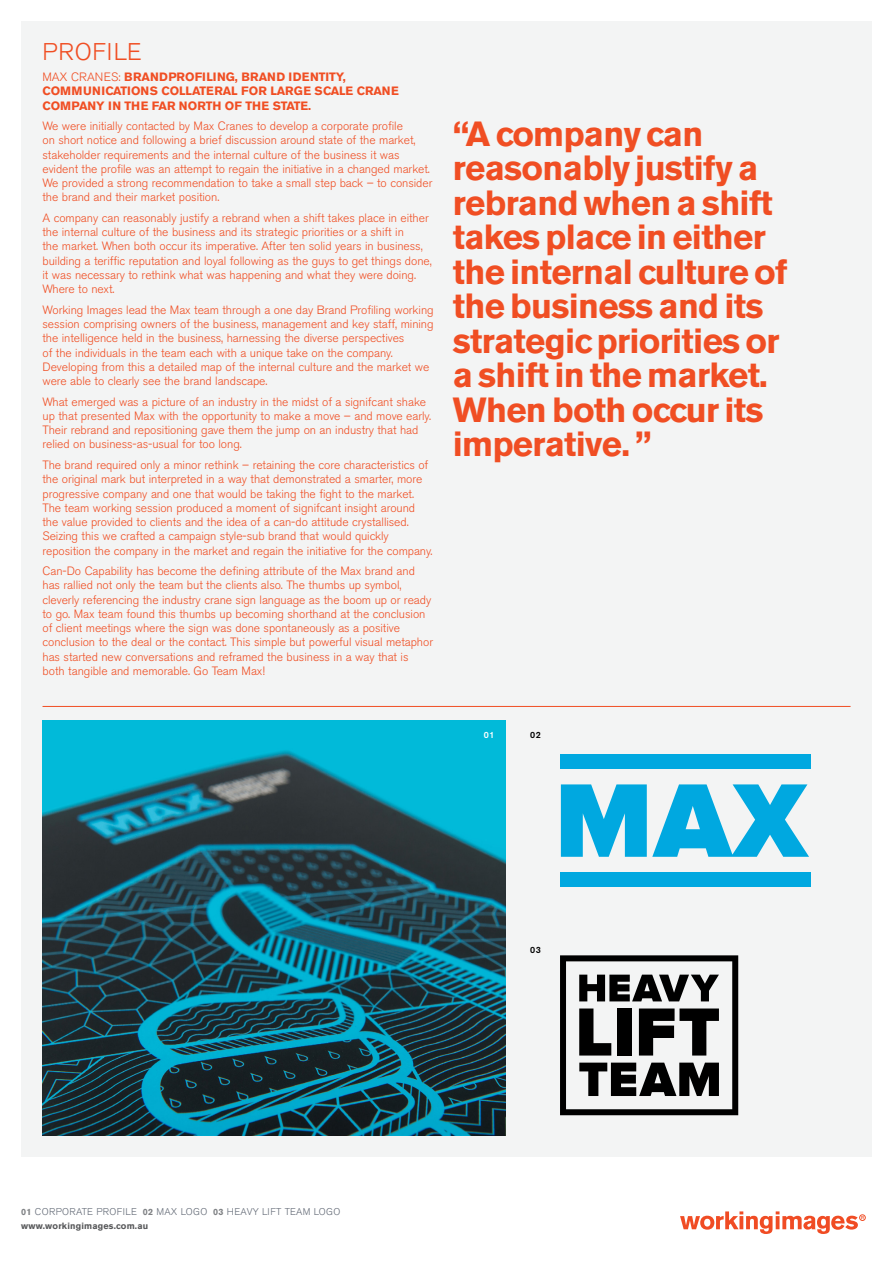
<style>
.page{position:relative;width:893px;height:1263px;background:#fff}
.page>*{position:absolute;margin:0;border:0;box-sizing:border-box;transform-origin:0 0}
.t1{font:700 34.65px/34.5px "Akzidenz Grotesk BE";letter-spacing:-.02em;color:#f04e23}
.t2{font:300 24px "Akzidenz Grotesk BE";letter-spacing:.035em;color:#f04e23}
.t3{font:300 12px/14.2px "Akzidenz Grotesk BE";letter-spacing:-.005em;color:#f04e23}
.t4{font:700 12px/14.2px "Akzidenz Grotesk BE";letter-spacing:-.005em;color:#f04e23}
.t5{font:300 9.75px "Akzidenz Grotesk BE";letter-spacing:.03em;color:#646b77}
.t6{font:700 9px "Akzidenz Grotesk BE";letter-spacing:.02em;color:#58595b}
.t7{font:500 9px "Akzidenz Grotesk BE";color:#000}
.t8{font:500 9px "Akzidenz Grotesk BE";color:#fff}
.s1{font-weight:300}
.s2{font-weight:700;font-size:9px;color:#808285}
</style>
<div class="page">
<div style="left:21px;top:21px;width:851px;height:1136px;background:#f3f4f4"></div>
<img style="left:43px;top:720px;width:462px;height:415px">
<hr style="left:43px;top:706px;width:808px;height:1px;background:#f04e23">
<svg style="left:680px;top:1211px;width:185px;height:23px"></svg>
<div style="left:560px;top:754px;width:250px;height:15px;background:#00a8e0"></div>
<div style="left:560px;top:872px;width:250px;height:15px;background:#00a8e0"></div>
<svg style="left:561px;top:784px;width:248px;height:73px"></svg>
<svg style="left:560px;top:955px;width:178px;height:160px"></svg>
<h2 class="t2" style="left:43px;top:39px;width:101px">PROFILE</h2>
<p class="t4" style="left:43px;top:70px;width:358px"><span class="s1">MAX CRANES:</span> BRANDPROFILING, BRAND IDENTITY,<br>COMMUNICATIONS COLLATERAL FOR LARGE SCALE CRANE<br>COMPANY IN THE FAR NORTH OF THE STATE.</p>
<p class="t3" style="left:43px;top:119px;width:391px">We were initially contacted by Max Cranes to develop a corporate profile<br>on short notice and following a brief discussion around state of the market, stakeholder requirements and the internal culture of the business it was evident the profile was an attempt to regain the initiative in a changed market.<br>We provided a strong recommendation to take a small step back – to consider the brand and their market position.</p>
<p class="t3" style="left:43px;top:211px;width:391px">A company can reasonably justify a rebrand when a shift takes place in either the internal culture of the business and its strategic priorities or a shift in<br>the market. When both occur its imperative. After ten solid years in business, building a teriffic reputation and loyal following as the guys to get things done, it was necessary to rethink what was happening and what they were doing.<br>Where to next.</p>
<p class="t3" style="left:43px;top:303px;width:393px">Working Images lead the Max team through a one day Brand Profiling working session comprising owners of the business, management and key staff, mining the intelligence held in the business, harnessing the diverse perspectives<br>of the individuals in the team each with a unique take on the company.<br>Developing from this a detailed map of the internal culture and the market we were able to clearly see the brand landscape.</p>
<p class="t3" style="left:43px;top:395px;width:390px">What emerged was a picture of an industry in the midst of a signifcant shake up that presented Max with the opportunity to make a move – and move early.<br>Their rebrand and repositioning gave them the jump on an industry that had relied on business-as-usual for too long.</p>
<p class="t3" style="left:43px;top:458px;width:392px">The brand required only a minor rethink – retaining the core characteristics of the original mark but interpreted in a way that demonstrated a smarter, more progressive company and one that would be taking the fight to the market.<br>The team working session produced a moment of signifcant insight around the value provided to clients and the idea of a can-do attitude crystallised.<br>Seizing this we crafted a campaign style-sub brand that would quickly reposition the company in the market and regain the initiative for the company.</p>
<p class="t3" style="left:43px;top:564px;width:392px">Can-Do Capability has become the defining attribute of the Max brand and has rallied not only the team but the clients also. The thumbs up symbol, cleverly referencing the industry crane sign language as the boom up or ready to go. Max team found this thumbs up becoming shorthand at the conclusion of client meetings where the sign was done spontaneously as a positive conclusion to the deal or the contact. This simple but powerful visual metaphor has started new conversations and reframed the business in a way that is both tangible and memorable. Go Team Max!</p>
<h1 class="t1" style="left:453px;top:117px;width:336px">“A company can reasonably justify a rebrand when a shift takes place in either the internal culture of the business and its strategic priorities or a shift in the market.<br>When both occur its imperative. ”</h1>
<p class="t8" style="left:484px;top:729px;width:12px">01</p>
<p class="t7" style="left:530px;top:729px;width:12px">02</p>
<p class="t7" style="left:530px;top:944px;width:12px">03</p>
<p class="t5" style="left:21px;top:1206px;width:321px"><span class="s2">01</span> CORPORATE PROFILE <span class="s2">02</span> MAX LOGO <span class="s2">03</span> HEAVY LIFT TEAM LOGO</p>
<p class="t6" style="left:21px;top:1220px;width:128px">www.workingimages.com.au</p>
</div>
